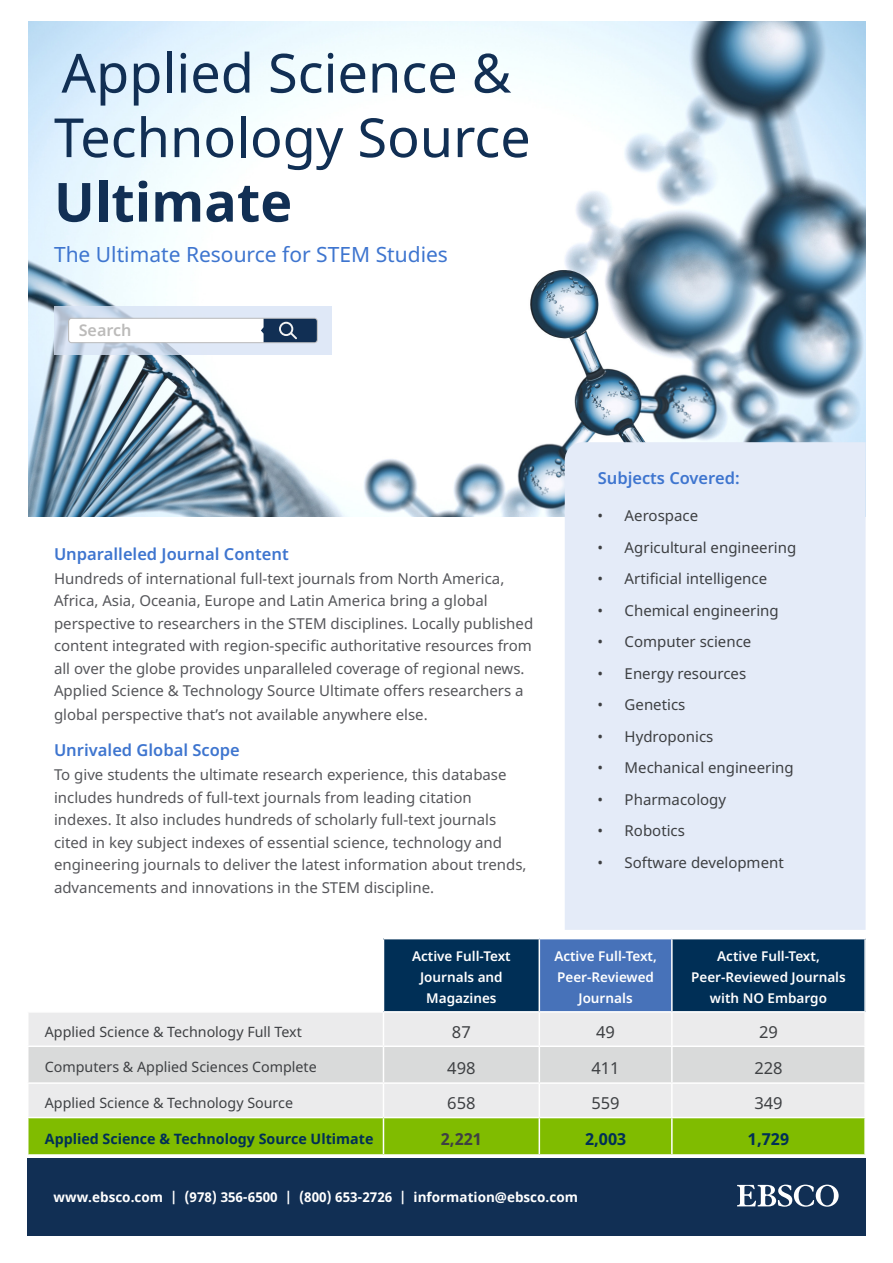
<style>
.page{position:relative;width:893px;height:1263px;background:#fff}
.page>*{position:absolute;margin:0;border:0;box-sizing:border-box;transform-origin:0 0}
.H1{font:54px/64.5px "Noto Sans";color:#112f54}
.H2{font:21px "Noto Sans";color:#3e75cf}
.P2{font:600 16.5px "Noto Sans";color:#3e75cf}
.t1{font:16.5px "Noto Sans";color:#3e4043}
.H3{font:600 16.5px "Noto Sans";color:#3e75cf}
.t2{font:700 16.5px "Noto Sans";color:#002f56}
.t3{font:700 16.5px "Noto Sans";color:#3e4043}
.t4{font:600 16.05px "Noto Sans";color:#bcbbba}
.P2-2{font:15px/22.5px "Noto Sans";color:#55565a}
.Bullet{font:15px "Noto Sans";color:#3d3f42}
.t5{font:14.25px "Noto Sans";color:#3e4043}
.t6{font:700 14.25px "Noto Sans";color:#002f56}
.t7{font:600 13.5px/21px "Noto Sans";color:#fff;text-align:center}
.t8{font:700 13.5px "Noto Sans";color:#fff}
.s1{font-weight:700}
</style>
<div class="page">
<img style="left:29px;top:22px;width:837px;height:494px">
<svg style="left:54px;top:306px;width:278px;height:49px;background:#d5e0ef"></svg>
<svg style="left:68px;top:318px;width:250px;height:25px"></svg>
<div style="left:28px;top:1158px;width:838px;height:78px;background:#112f54"></div>
<div style="left:565px;top:442px;width:301px;height:488px;background:#e4ebf8"></div>
<svg style="left:737px;top:1184px;width:102px;height:23px"></svg>
<div style="left:383px;top:939px;width:156px;height:73px;background:#002f56"></div>
<div style="left:539px;top:939px;width:133px;height:73px;background:#4772b9"></div>
<div style="left:672px;top:939px;width:193px;height:73px;background:#002f56"></div>
<div style="left:28px;top:1013px;width:836px;height:104px;background:#ebebec"></div>
<div style="left:28px;top:1047px;width:836px;height:35px;background:#d9dada"></div>
<div style="left:28px;top:1117px;width:355px;height:38px;background:#80bc00"></div>
<div style="left:384px;top:1118px;width:480px;height:36px;background:#80bc00"></div>
<hr style="left:27px;top:1082px;width:356px;height:2px;background:#fff">
<hr style="left:383px;top:1082px;width:156px;height:2px;background:#fff">
<hr style="left:539px;top:1082px;width:133px;height:2px;background:#fff">
<hr style="left:672px;top:1082px;width:194px;height:2px;background:#fff">
<hr style="left:27px;top:1117px;width:356px;height:1px;background:#fff">
<hr style="left:27px;top:1045px;width:356px;height:2px;background:#fff">
<hr style="left:383px;top:1045px;width:156px;height:2px;background:#fff">
<hr style="left:539px;top:1045px;width:133px;height:2px;background:#fff">
<hr style="left:672px;top:1045px;width:194px;height:2px;background:#fff">
<hr style="left:383px;top:1011px;width:156px;height:1px;background:#fff">
<hr style="left:539px;top:1011px;width:133px;height:1px;background:#fff">
<hr style="left:672px;top:1011px;width:194px;height:1px;background:#fff">
<hr style="left:383px;top:939px;width:1px;height:72px;background:#fff">
<hr style="left:539px;top:939px;width:1px;height:72px;background:#fff">
<hr style="left:671px;top:939px;width:2px;height:72px;background:#fff">
<hr style="left:864px;top:939px;width:2px;height:72px;background:#fff">
<hr style="left:383px;top:1012px;width:1px;height:33px;background:#fff">
<hr style="left:539px;top:1012px;width:1px;height:33px;background:#fff">
<hr style="left:671px;top:1012px;width:2px;height:33px;background:#fff">
<hr style="left:383px;top:1047px;width:1px;height:35px;background:#fff">
<hr style="left:539px;top:1047px;width:1px;height:35px;background:#fff">
<hr style="left:671px;top:1047px;width:2px;height:35px;background:#fff">
<hr style="left:383px;top:1084px;width:1px;height:33px;background:#fff">
<hr style="left:539px;top:1084px;width:1px;height:33px;background:#fff">
<hr style="left:671px;top:1084px;width:2px;height:33px;background:#fff">
<hr style="left:539px;top:1118px;width:1px;height:36px;background:#fff">
<hr style="left:671px;top:1118px;width:2px;height:36px;background:#fff">
<hr style="left:27px;top:1154px;width:356px;height:2px;background:#fff">
<h2 class="H1" style="left:54px;top:42px;width:478px">Applied Science &amp;<br>Technology Source<br><span class="s1">Ultimate</span></h2>
<h3 class="H2" style="left:54px;top:239px;width:395px">The Ultimate Resource for STEM Studies</h3>
<p class="t4" style="left:79px;top:319px;width:54px">Search</p>
<p class="P2" style="left:54px;top:542px;width:236px">Unparalleled Journal Content</p>
<p class="P2-2" style="left:54px;top:567px;width:481px">Hundreds of international full-text journals from North America, Africa, Asia, Oceania, Europe and Latin America bring a global perspective to researchers in the STEM disciplines. Locally published content integrated with region-specific authoritative resources from all over the globe provides unparalleled coverage of regional news.<br>Applied Science &amp; Technology Source Ultimate offers researchers a</p>
<p class="P2-2" style="left:54px;top:704px;width:375px">global perspective that’s not available anywhere else.</p>
<p class="P2" style="left:54px;top:738px;width:187px">Unrivaled Global Scope</p>
<p class="P2-2" style="left:54px;top:764px;width:474px">To give students the ultimate research experience, this database includes hundreds of full-text journals from leading citation indexes. It also includes hundreds of scholarly full-text journals cited in key subject indexes of essential science, technology and engineering journals to deliver the latest information about trends, advancements and innovations in the STEM discipline.</p>
<p class="H3" style="left:598px;top:466px;width:143px">Subjects Covered:</p>
<p class="Bullet" style="left:598px;top:505px;width:102px">• Aerospace</p>
<p class="Bullet" style="left:598px;top:537px;width:200px">• Agricultural engineering</p>
<p class="Bullet" style="left:598px;top:568px;width:171px">• Artificial intelligence</p>
<p class="Bullet" style="left:598px;top:600px;width:183px">• Chemical engineering</p>
<p class="Bullet" style="left:598px;top:631px;width:155px">• Computer science</p>
<p class="Bullet" style="left:598px;top:663px;width:150px">• Energy resources</p>
<p class="Bullet" style="left:598px;top:694px;width:89px">• Genetics</p>
<p class="Bullet" style="left:598px;top:726px;width:117px">• Hydroponics</p>
<p class="Bullet" style="left:598px;top:757px;width:198px">• Mechanical engineering</p>
<p class="Bullet" style="left:598px;top:789px;width:130px">• Pharmacology</p>
<p class="Bullet" style="left:598px;top:820px;width:89px">• Robotics</p>
<p class="Bullet" style="left:598px;top:852px;width:188px">• Software development</p>
<h1 class="t7" style="left:412px;top:946px;width:100px">Active Full-Text<br>Journals and<br>Magazines</h1>
<h1 class="t7" style="left:554px;top:946px;width:104px">Active Full-Text,<br>Peer-Reviewed<br>Journals</h1>
<h1 class="t7" style="left:691px;top:946px;width:156px">Active Full-Text,<br>Peer-Reviewed Journals with NO Embargo</h1>
<h1 class="t5" style="left:45px;top:1021px;width:259px">Applied Science &amp; Technology Full Text</h1>
<h1 class="t1" style="left:452px;top:1020px;width:20px">87</h1>
<h1 class="t1" style="left:596px;top:1020px;width:20px">49</h1>
<h1 class="t1" style="left:759px;top:1020px;width:20px">29</h1>
<h1 class="t5" style="left:45px;top:1057px;width:273px">Computers &amp; Applied Sciences Complete</h1>
<h1 class="t1" style="left:447px;top:1056px;width:30px">498</h1>
<h1 class="t1" style="left:591px;top:1056px;width:30px">411</h1>
<h1 class="t1" style="left:754px;top:1056px;width:30px">228</h1>
<h1 class="t5" style="left:45px;top:1093px;width:250px">Applied Science &amp; Technology Source</h1>
<h1 class="t1" style="left:447px;top:1091px;width:30px">658</h1>
<h1 class="t1" style="left:591px;top:1091px;width:30px">559</h1>
<h1 class="t1" style="left:754px;top:1091px;width:30px">349</h1>
<h1 class="t6" style="left:45px;top:1129px;width:330px">Applied Science &amp; Technology Source Ultimate</h1>
<h1 class="t3" style="left:441px;top:1127px;width:43px">2,221</h1>
<h1 class="t2" style="left:585px;top:1127px;width:43px">2,003</h1>
<h1 class="t2" style="left:748px;top:1127px;width:43px">1,729</h1>
<p class="t8" style="left:54px;top:1188px;width:526px">www.ebsco.com | (978) 356-6500 | (800) 653-2726 | information@ebsco.com</p>
</div>
